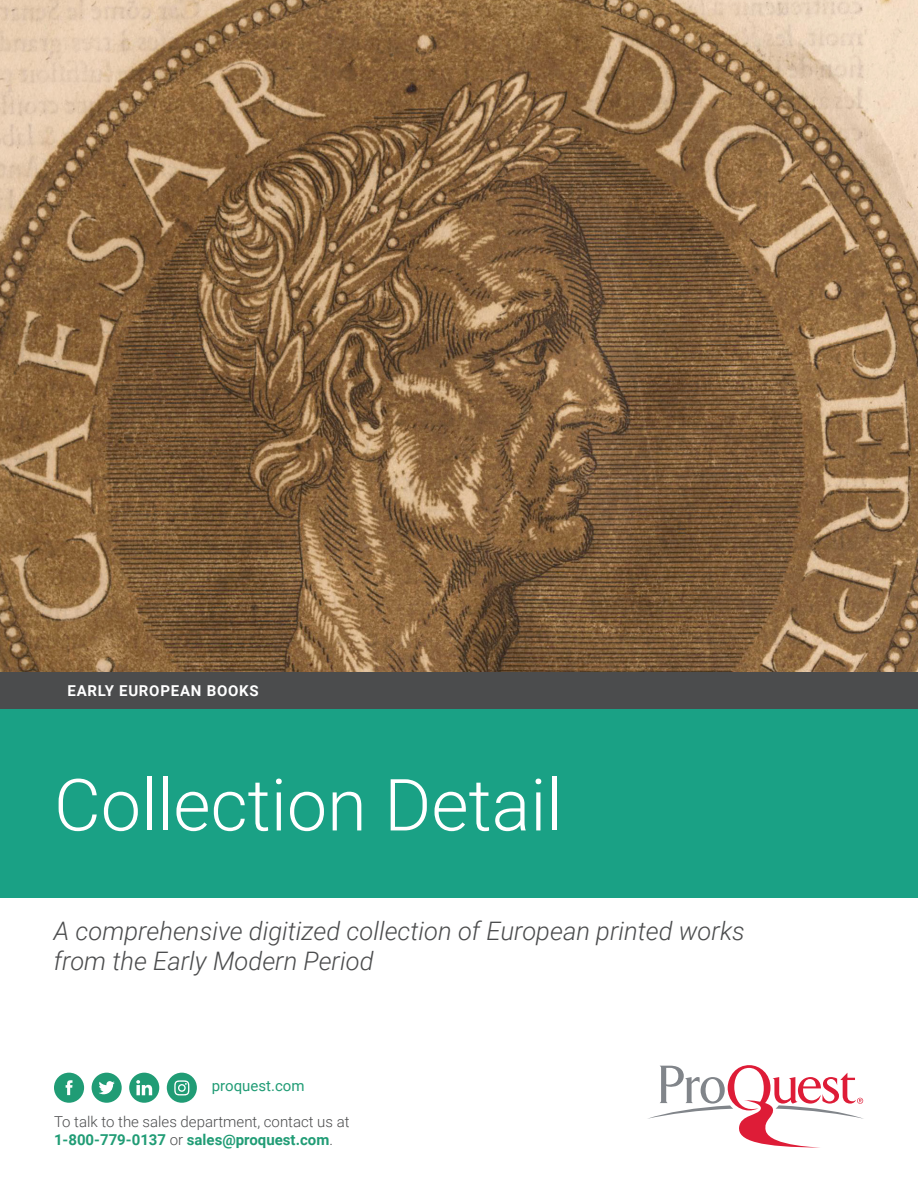
<style>
.page{position:relative;width:918px;height:1188px;background:#fff}
.page>*{position:absolute;margin:0;border:0;box-sizing:border-box;transform-origin:0 0}
.t1{font:300 72px "Roboto";color:#fff}
.t2{font:italic 300 25.5px/30.6px "Roboto";color:#4b4c4d}
.Body_copy{font:300 15px/18px "Roboto";color:#4b4c4d}
.Paragraph-Basic{font:700 15px "Roboto";letter-spacing:.05em;color:#fff}
.t3{font:15px "Roboto";color:#209c75}
.s1{font-weight:700;color:#209c75}
</style>
<div class="page">
<img style="left:0;top:0;width:918px;height:672px">
<div style="left:0;top:672px;width:918px;height:37px;background:#4b4c4d"></div>
<div style="left:0;top:709px;width:918px;height:189px;background:#1aa185"></div>
<div style="left:54px;top:1073px;width:30px;height:30px;background:#209c75;border-radius:50%"></div>
<svg style="left:66px;top:1080px;width:7px;height:15px"></svg>
<div style="left:92px;top:1073px;width:30px;height:30px;background:#209c75;border-radius:50%"></div>
<svg style="left:99px;top:1081px;width:16px;height:13px"></svg>
<div style="left:167px;top:1073px;width:30px;height:30px;background:#209c75;border-radius:50%"></div>
<svg style="left:174px;top:1080px;width:15px;height:15px"></svg>
<div style="left:129px;top:1073px;width:30px;height:30px;background:#209c75;border-radius:50%"></div>
<svg style="left:136px;top:1080px;width:16px;height:15px"></svg>
<svg style="left:648px;top:1065px;width:216px;height:82px"></svg>
<p class="Paragraph-Basic" style="left:68px;top:680px;width:193px">EARLY EUROPEAN BOOKS</p>
<h1 class="t1" style="left:54px;top:754px;width:510px">Collection Detail</h1>
<p class="t2" style="left:54px;top:914px;width:693px">A comprehensive digitized collection of European printed works from the Early Modern Period</p>
<p class="t3" style="left:212px;top:1075px;width:94px">proquest.com</p>
<p class="Body_copy" style="left:54px;top:1112px;width:297px">To talk to the sales department, contact us at<br><span class="s1">1-800-779-0137</span> or <span class="s1">sales@proquest.com</span>.</p>
</div>
